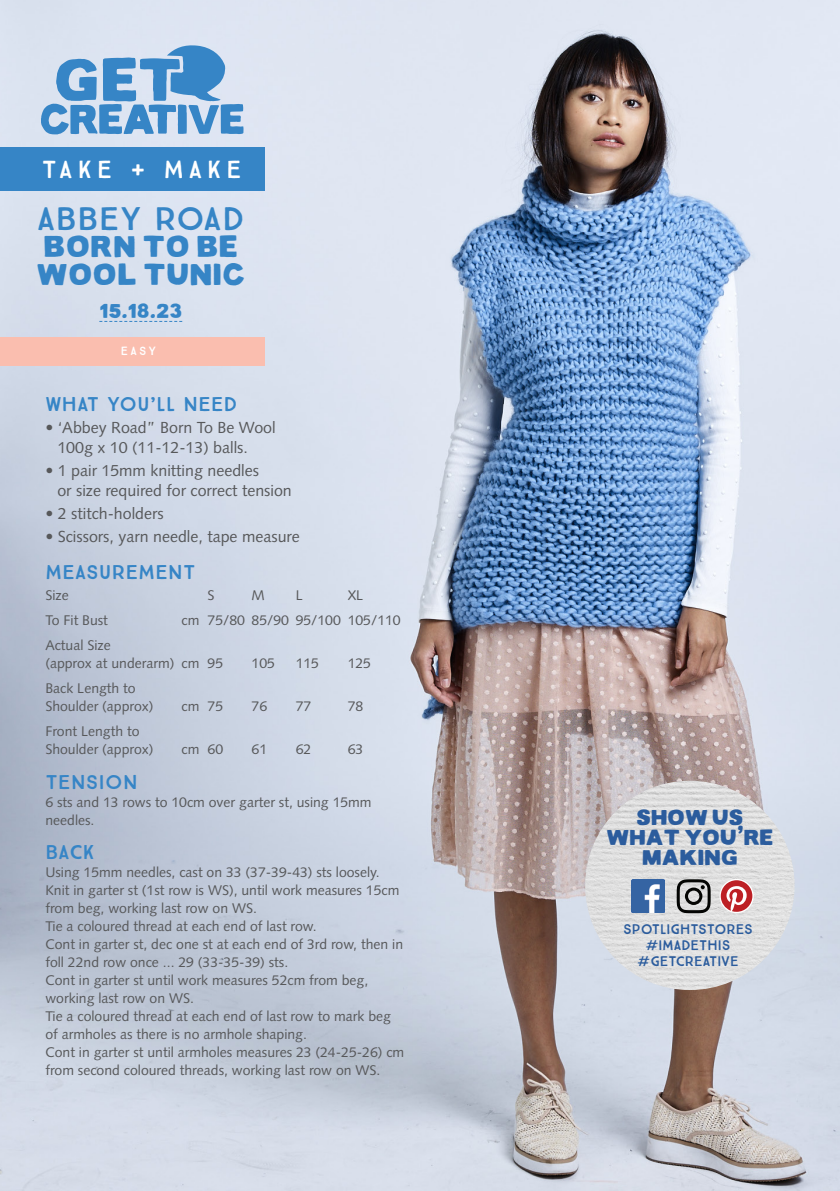
<style>
.page{position:relative;width:840px;height:1191px;background:#fff}
.page>*{position:absolute;margin:0;border:0;box-sizing:border-box;transform-origin:0 0}
.t1{font:32.8px "True North";letter-spacing:.02em;color:#3685c6}
.t2{font:30.6px/27.6px "Lance Sans Regular";color:#3685c6}
.t3{font:24.8px "True North";letter-spacing:.2em;color:#fff}
.t4{font:22px/20px "Lance Sans Regular";letter-spacing:-.02em;color:#2b5c9d;text-align:center}
.t5{font:20px "True North";letter-spacing:.02em;color:#3685c6}
.t6{font:20px "Lance Sans Regular";color:#3685c6}
.t7{font:16px/20px "Syntax LT Std";color:#57585a}
.t8{font:14px/18px "Syntax LT Std";color:#57585a}
.t9{font:14px/16px "True North";color:#2b5c9d;text-align:center}
.t10{font:12px "True North";color:#fff}
</style>
<div class="page">
<img style="left:0;top:0;width:839px;height:1191px">
<div style="left:0;top:148px;width:265px;height:43px;background:#3685c6"></div>
<div style="left:0;top:337px;width:265px;height:28px;background:#fabeaf"></div>
<svg style="left:41px;top:44px;width:202px;height:90px;background:#89b4db"></svg>
<svg style="left:99px;top:321px;width:83px;height:1px"></svg>
<img style="left:585px;top:780px;width:209px;height:210px;border-radius:105px">
<img style="left:631px;top:879px;width:33px;height:33px">
<svg style="left:676px;top:879px;width:34px;height:34px"></svg>
<svg style="left:719px;top:879px;width:34px;height:34px"></svg>
<svg style="left:720px;top:880px;width:32px;height:31px"></svg>
<p class="t3" style="left:42px;top:155px;width:201px">TAKE + MAKE</p>
<p class="t1" style="left:37px;top:199px;width:209px">ABBEY ROAD</p>
<p class="t2" style="left:36px;top:233px;width:211px">BORN TO BE<br>WOOL TUNIC</p>
<p class="t6" style="left:99px;top:301px;width:84px">15.18.23</p>
<p class="t10" style="left:121px;top:344px;width:37px">EASY</p>
<p class="t5" style="left:45px;top:392px;width:193px">WHAT YOU’LL NEED</p>
<p class="t7" style="left:57px;top:418px;width:220px;text-indent:-12px">• ‘Abbey Road” Born To Be Wool<br>100g x 10 (11-12-13) balls.</p>
<p class="t7" style="left:57px;top:461px;width:236px;text-indent:-12px">• 1 pair 15mm knitting needles<br>or size required for correct tension</p>
<p class="t7" style="left:45px;top:503px;width:120px">• 2 stitch-holders</p>
<p class="t7" style="left:45px;top:526px;width:256px">• Scissors, yarn needle, tape measure</p>
<p class="t5" style="left:45px;top:560px;width:151px">MEASUREMENT</p>
<p class="t8" style="left:45px;top:586px;width:25px">Size</p>
<p class="t8" style="left:207px;top:586px;width:8px">S</p>
<p class="t8" style="left:251px;top:586px;width:15px">M</p>
<p class="t8" style="left:295px;top:586px;width:8px">L</p>
<p class="t8" style="left:347px;top:586px;width:17px">XL</p>
<p class="t8" style="left:45px;top:611px;width:64px">To Fit Bust</p>
<p class="t8" style="left:181px;top:611px;width:220px">cm 75/80 85/90 95/100 105/110</p>
<p class="t8" style="left:45px;top:636px;width:179px">Actual Size<br>(approx at underarm) cm 95</p>
<p class="t8" style="left:251px;top:654px;width:25px">105</p>
<p class="t8" style="left:295px;top:654px;width:25px">115</p>
<p class="t8" style="left:347px;top:654px;width:25px">125</p>
<p class="t8" style="left:45px;top:679px;width:109px">Back Length to<br>Shoulder (approx)</p>
<p class="t8" style="left:45px;top:722px;width:109px">Front Length to<br>Shoulder (approx)</p>
<p class="t8" style="left:181px;top:697px;width:43px">cm 75</p>
<p class="t8" style="left:251px;top:697px;width:17px">76</p>
<p class="t8" style="left:295px;top:697px;width:17px">77</p>
<p class="t8" style="left:347px;top:697px;width:17px">78</p>
<p class="t8" style="left:181px;top:740px;width:43px">cm 60</p>
<p class="t8" style="left:251px;top:740px;width:17px">61</p>
<p class="t8" style="left:295px;top:740px;width:17px">62</p>
<p class="t8" style="left:347px;top:740px;width:17px">63</p>
<p class="t5" style="left:45px;top:769px;width:94px">TENSION</p>
<p class="t8" style="left:45px;top:793px;width:327px">6 sts and 13 rows to 10cm over garter st, using 15mm needles.</p>
<p class="t5" style="left:45px;top:840px;width:51px">BACK</p>
<p class="t8" style="left:45px;top:863px;width:360px">Using 15mm needles, cast on 33 (37-39-43) sts loosely.<br>Knit in garter st (1st row is WS), until work measures 15cm from beg, working last row on WS.<br>Tie a coloured thread at each end of last row.<br>Cont in garter st, dec one st at each end of 3rd row, then in foll 22nd row once ... 29 (33-35-39) sts.<br>Cont in garter st until work measures 52cm from beg, working last row on WS.<br>Tie a coloured thread at each end of last row to mark beg of armholes as there is no armhole shaping.<br>Cont in garter st until armholes measures 23 (24-25-26) cm from second coloured threads, working last row on WS.</p>
<p class="t4" style="left:605px;top:807px;width:169px">SHOW US<br>WHAT YOU’RE<br>MAKING</p>
<p class="t9" style="left:622px;top:921px;width:131px">SPOTLIGHTSTORES #IMADETHIS #GETCREATIVE</p>
</div>
